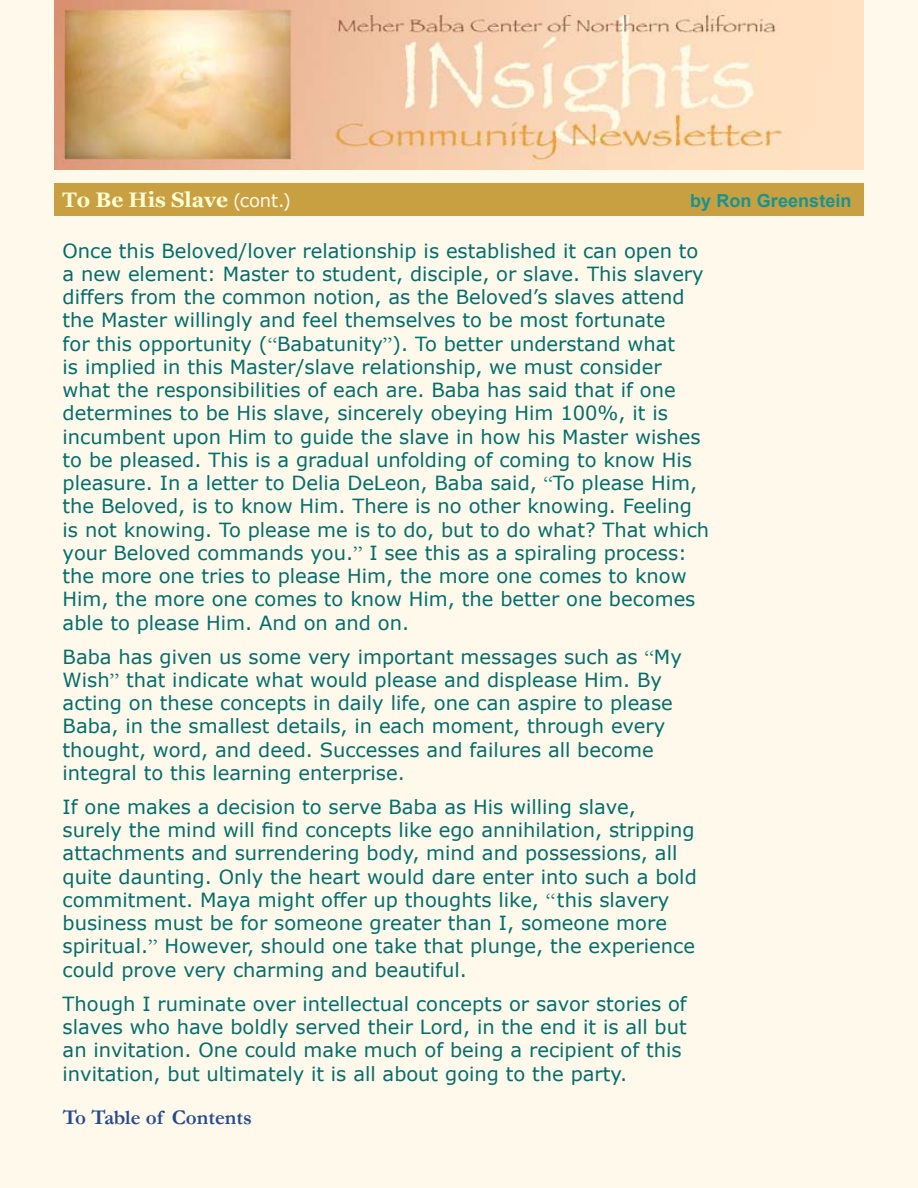
<style>
.page{position:relative;width:918px;height:1188px;background:#fff9eb}
.page>*{position:absolute;margin:0;border:0;box-sizing:border-box;transform-origin:0 0}
.t1{font:700 21px "Georgia";letter-spacing:-.005em;color:#fffed5}
.t2{font:700 21px "Garamond";color:#274b8f}
.t3{font:19.5px/23.2px "Verdana";color:#016f6c}
.t4{font:700 18px "Arial";letter-spacing:.005em;color:#169490}
.s1{font-family:"Verdana";font-weight:400;font-size:18px;color:#fff9eb}
.s2{font-family:"Garamond";font-size:21px}
</style>
<div class="page">
<img style="left:54px;top:0;width:810px;height:170px">
<div style="left:54px;top:183px;width:810px;height:33px;background:#c9a041"></div>
<p class="t1" style="left:63px;top:188px;width:230px">To Be His Slave <span class="s1">(cont.)</span></p>
<p class="t4" style="left:690px;top:189px;width:163px">by Ron Greenstein</p>
<p class="t3" style="left:63px;top:238px;width:648px">Once this Beloved/lover relationship is established it can open to a new element: Master to student, disciple, or slave. This slavery differs from the common notion, as the Beloved’s slaves attend the Master willingly and feel themselves to be most fortunate<br>for this opportunity (<span class="s2">“</span>Babatunity<span class="s2">”</span>). To better understand what<br>is implied in this Master/slave relationship, we must consider what the responsibilities of each are. Baba has said that if one determines to be His slave, sincerely obeying Him 100%, it is incumbent upon Him to guide the slave in how his Master wishes to be pleased. This is a gradual unfolding of coming to know His pleasure. In a letter to Delia DeLeon, Baba said, <span class="s2">“</span>To please Him, the Beloved, is to know Him. There is no other knowing. Feeling is not knowing. To please me is to do, but to do what? That which your Beloved commands you.<span class="s2">”</span> I see this as a spiraling process: the more one tries to please Him, the more one comes to know Him, the more one comes to know Him, the better one becomes able to please Him. And on and on.</p>
<p class="t3" style="left:63px;top:644px;width:621px">Baba has given us some very important messages such as <span class="s2">“</span>My Wish<span class="s2">”</span> that indicate what would please and displease Him. By acting on these concepts in daily life, one can aspire to please Baba, in the smallest details, in each moment, through every thought, word, and deed. Successes and failures all become integral to this learning enterprise.</p>
<p class="t3" style="left:63px;top:795px;width:636px">If one makes a decision to serve Baba as His willing slave, surely the mind will find concepts like ego annihilation, stripping attachments and surrendering body, mind and possessions, all quite daunting. Only the heart would dare enter into such a bold commitment. Maya might offer up thoughts like, <span class="s2">“</span>this slavery business must be for someone greater than I, someone more spiritual.<span class="s2">”</span> However, should one take that plunge, the experience could prove very charming and beautiful.</p>
<p class="t3" style="left:63px;top:991px;width:626px">Though I ruminate over intellectual concepts or savor stories of slaves who have boldly served their Lord, in the end it is all but an invitation. One could make much of being a recipient of this invitation, but ultimately it is all about going to the party.</p>
<p class="t2" style="left:63px;top:1105px;width:191px">To Table of Contents</p>
</div>
